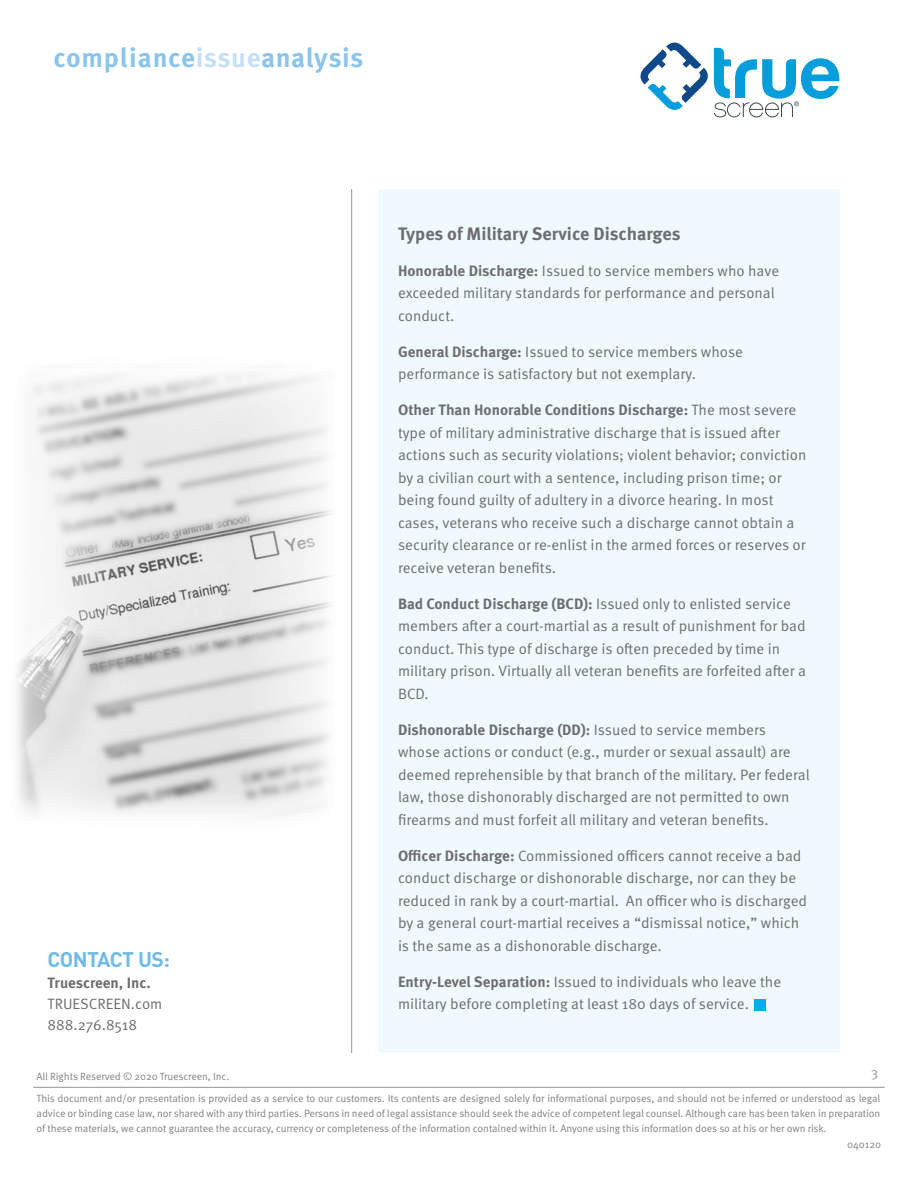
<style>
.page{position:relative;width:918px;height:1188px;background:#fff}
.page>*{position:absolute;margin:0;border:0;box-sizing:border-box;transform-origin:0 0}
.t1{font:700 27px "Meta OT";letter-spacing:.02em;color:#8bc5eb}
.t2{font:700 21px "DINOT";letter-spacing:-.035em;color:#72bbe8}
.t3{font:700 18px "Meta OT";color:#6c6d70}
.t4{font:15px/22.5px "Meta OT Norm";color:#6c6d70}
.t5{font:700 15px "Meta OT";color:#6c6d70}
.t6{font:13.5px "Meta OT Norm";color:#939598}
.t7{font:10.5px/21.8px "Meta OT Norm";letter-spacing:-.01em;color:#808285}
.s1{color:#c4e0f4}
.s2{font-family:"Meta OT";font-weight:700}
</style>
<div class="page">
<hr style="left:33px;top:1087px;width:852px;height:1px;background:#939598">
<img style="left:17px;top:372px;width:314px;height:444px">
<div style="left:378px;top:189px;width:461px;height:864px;background:#f0f9fd"></div>
<svg style="left:640px;top:43px;width:199px;height:74px"></svg>
<hr style="left:351px;top:189px;width:1px;height:864px;background:#939598">
<div style="left:754px;top:999px;width:12px;height:12px;background:#00aeef"></div>
<p class="t1" style="left:53px;top:41px;width:311px">compliance<span class="s1">issue</span>analysis</p>
<h2 class="t2" style="left:48px;top:945px;width:124px">CONTACT US:</h2>
<p class="t5" style="left:48px;top:973px;width:105px">Truescreen, Inc.</p>
<p class="t4" style="left:48px;top:993px;width:116px;line-height:21px">TRUESCREEN.com<br>888.276.8518</p>
<p class="t3" style="left:398px;top:222px;width:284px">Types of Military Service Discharges</p>
<p class="t4" style="left:398px;top:259px;width:383px"><span class="s2">Honorable Discharge:</span> Issued to service members who have exceeded military standards for performance and personal conduct.</p>
<p class="t4" style="left:398px;top:340px;width:347px"><span class="s2">General Discharge:</span> Issued to service members whose performance is satisfactory but not exemplary.</p>
<p class="t4" style="left:398px;top:399px;width:410px"><span class="s2">Other Than Honorable Conditions Discharge:</span> The most severe type of military administrative discharge that is issued after actions such as security violations; violent behavior; conviction by a civilian court with a sentence, including prison time; or being found guilty of adultery in a divorce hearing. In most cases, veterans who receive such a discharge cannot obtain a security clearance or re-enlist in the armed forces or reserves or receive veteran benefits.</p>
<p class="t4" style="left:398px;top:592px;width:409px"><span class="s2">Bad Conduct Discharge (BCD):</span> Issued only to enlisted service members after a court-martial as a result of punishment for bad conduct. This type of discharge is often preceded by time in military prison. Virtually all veteran benefits are forfeited after a BCD.</p>
<p class="t4" style="left:398px;top:718px;width:413px"><span class="s2">Dishonorable Discharge (DD):</span> Issued to service members whose actions or conduct (e.g., murder or sexual assault) are deemed reprehensible by that branch of the military. Per federal law, those dishonorably discharged are not permitted to own firearms and must forfeit all military and veteran benefits.</p>
<p class="t4" style="left:398px;top:844px;width:411px"><span class="s2">Officer Discharge:</span> Commissioned officers cannot receive a bad conduct discharge or dishonorable discharge, nor can they be reduced in rank by a court-martial. An officer who is discharged by a general court-martial receives a “dismissal notice,” which is the same as a dishonorable discharge.</p>
<p class="t4" style="left:398px;top:970px;width:385px"><span class="s2">Entry-Level Separation:</span> Issued to individuals who leave the military before completing at least 180 days of service.</p>
<p class="t6" style="left:871px;top:1064px;width:9px">3</p>
<p class="t7" style="left:37px;top:1066px;width:845px">All Rights Reserved © 2020 Truescreen, Inc.<br>This document and/or presentation is provided as a service to our customers. Its contents are designed solely for informational purposes, and should not be inferred or understood as legal</p>
<p class="t7" style="left:37px;top:1106px;width:845px;line-height:15px">advice or binding case law, nor shared with any third parties. Persons in need of legal assistance should seek the advice of competent legal counsel. Although care has been taken in preparation of these materials, we cannot guarantee the accuracy, currency or completeness of the information contained within it. Anyone using this information does so at his or her own risk.</p>
<p class="t7" style="left:847px;top:1134px;width:36px">040120</p>
</div>
